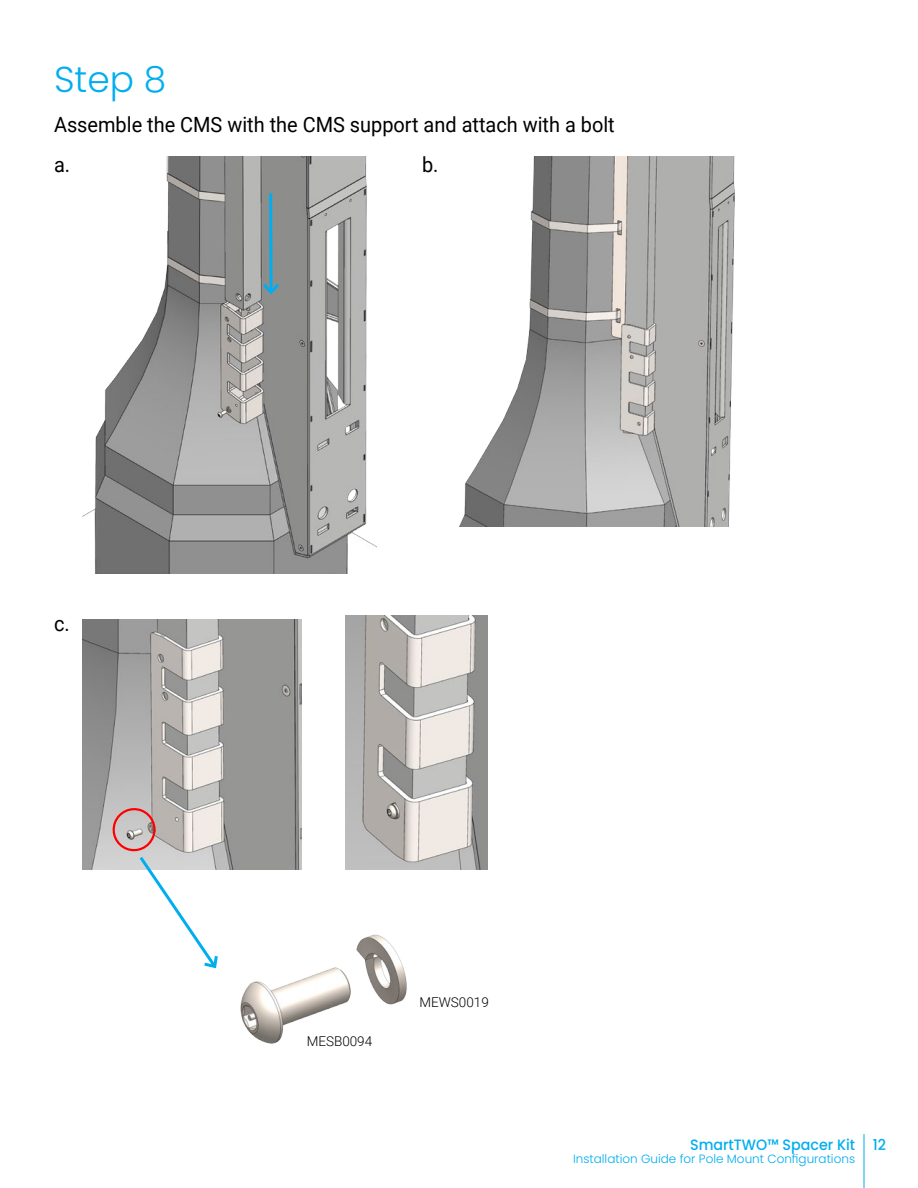
<style>
.page{position:relative;width:918px;height:1188px;background:#fff}
.page>*{position:absolute;margin:0;border:0;box-sizing:border-box;transform-origin:0 0}
.t1{font:300 36px "Poppins";color:#00aeef}
.t2{font:21px "Roboto";color:#000;scale:.95 1}
.t3{font:500 15px "Poppins";color:#00aeef;scale:.95 1}
.t4{font:300 13.5px "Roboto";color:#000}
.t5{font:300 12px "Poppins";color:#00aeef}
</style>
<div class="page">
<hr style="left:864px;top:1134px;width:1px;height:54px;background:#00aeef">
<img style="left:82px;top:156px;width:294px;height:417px">
<img style="left:459px;top:156px;width:276px;height:371px">
<img style="left:82px;top:620px;width:219px;height:250px">
<img style="left:346px;top:615px;width:142px;height:255px">
<img style="left:240px;top:934px;width:167px;height:110px">
<svg style="left:269px;top:193px;width:4px;height:87px"></svg>
<svg style="left:260px;top:280px;width:22px;height:17px"></svg>
<svg style="left:108px;top:804px;width:112px;height:165px"></svg>
<h1 class="t1" style="left:54px;top:58px;width:114px">Step 8</h1>
<p class="t2" style="left:54px;top:110px;width:592px">Assemble the CMS with the CMS support and attach with a bolt</p>
<p class="t2" style="left:54px;top:150px;width:18px">a.</p>
<p class="t2" style="left:54px;top:609px;width:18px">c.</p>
<p class="t2" style="left:422px;top:150px;width:19px">b.</p>
<p class="t4" style="left:307px;top:1031px;width:67px">MESB0094</p>
<p class="t4" style="left:419px;top:992px;width:71px">MEWS0019</p>
<p class="t3" style="left:690px;top:1136px;width:208px">SmartTWO™ Spacer Kit 12</p>
<p class="t5" style="left:573px;top:1152px;width:284px">Installation Guide for Pole Mount Configurations</p>
</div>
